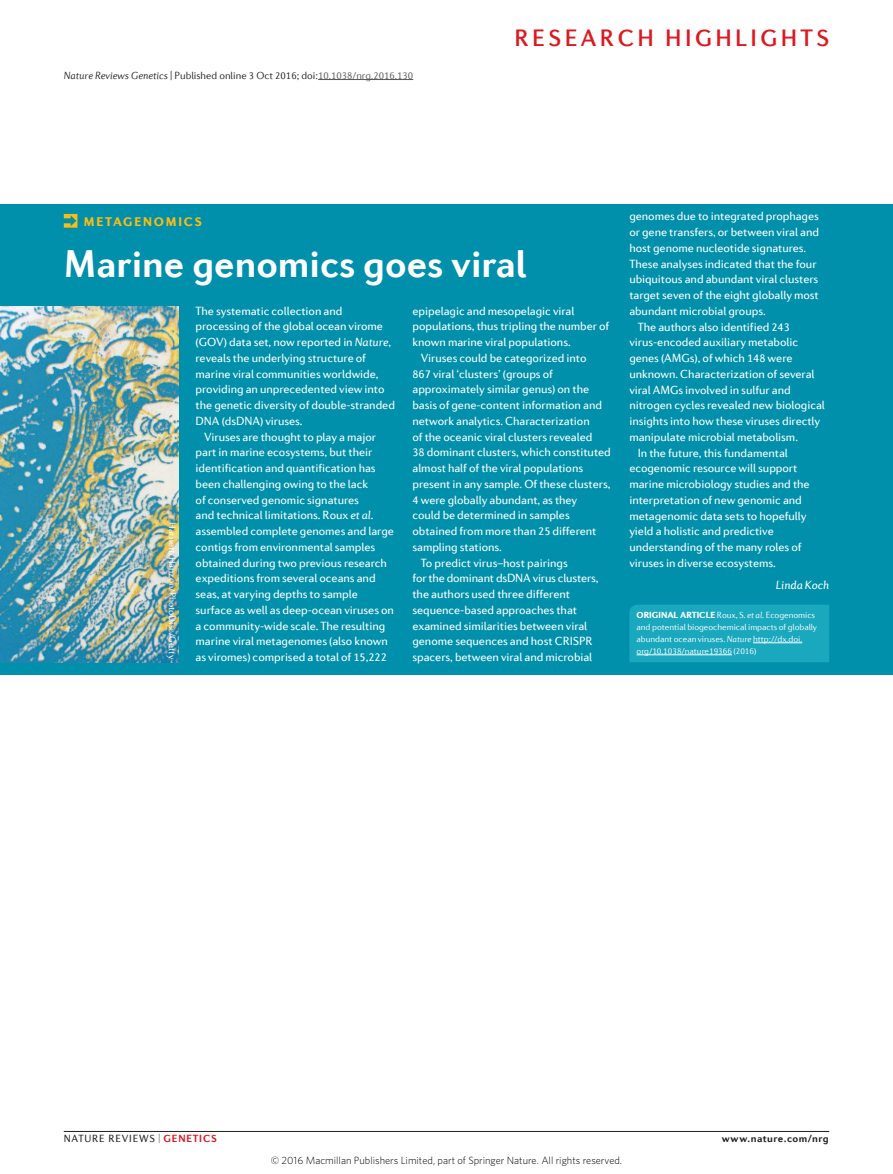
<style>
.page{position:relative;width:893px;height:1174px;background:#fff}
.page>*{position:absolute;margin:0;border:0;box-sizing:border-box;transform-origin:0 0}
.Title{font:700 39px "Diverda Sans Com";color:#fff}
.t1{font:500 24px "Diverda Sans Com";letter-spacing:.14em;color:#dc1820}
.Strapline{font:900 12.75px "Diverda Sans Com";letter-spacing:.14em;color:#fdbc12}
.Box_white_text{font:12px/15.8px "Diverda Sans Com";letter-spacing:-.005em;color:#fff}
.Box_white_first{font:12px/15.8px "Diverda Sans Com";letter-spacing:-.005em;color:#fff}
.Author_bold_white{font:12px "Diverda Sans Com Italic 2";letter-spacing:-.005em;color:#fff}
.t2{font:300 10.5px "Whitney";color:#000}
.AOP_line{font:300 10.5px "Diverda Sans Com";color:#231f20}
.t3{font:10.5px "Diverda Sans Com";letter-spacing:.075em;color:#231f20}
.t4{font:700 10.5px "Diverda Sans Com";letter-spacing:.045em;color:#231f20}
.Credit_line{font:300 9.75px "Diverda Sans Com";letter-spacing:-.005em;color:#fff}
.Info_box_text{font:300 9px/12px "Diverda Sans Com";letter-spacing:-.005em;color:#fff}
.s1{font-style:italic}
.s2{color:#57585a}
.s3{font-family:"Diverda Sans Com Italic 2"}
.s4{font-weight:900}
.s5{font-weight:700;color:#dc1820}
</style>
<div class="page">
<hr style="left:64px;top:1131px;width:765px;height:1px;background:#231f20">
<div style="left:0;top:204px;width:893px;height:471px;background:#0090ab"></div>
<img style="left:0;top:306px;width:179px;height:356px">
<div style="left:629px;top:605px;width:200px;height:57px;background:#1aa8be"></div>
<hr style="left:753px;top:642px;width:49px;height:1px;background:#fff">
<hr style="left:637px;top:654px;width:95px;height:1px;background:#fff">
<svg style="left:64px;top:214px;width:13px;height:14px"></svg>
<hr style="left:318px;top:79px;width:95px;height:1px;background:#57585a">
<p class="AOP_line" style="left:64px;top:69px;width:351px"><span class="s1">Nature Reviews Genetics</span> | Published online 3 Oct 2016; doi:<span class="s2">10.1038/nrg.2016.130</span></p>
<h2 class="t1" style="left:514px;top:24px;width:316px">RESEARCH HIGHLIGHTS</h2>
<p class="Strapline" style="left:84px;top:214px;width:119px">METAGENOMICS</p>
<p class="Title" style="left:64px;top:240px;width:465px">Marine genomics goes viral</p>
<p class="Credit_line" style="left:178px;top:522px;width:138px;rotate:90deg">Harnett/Hanzon/PhotoDisc/Getty</p>
<p class="Box_white_first" style="left:196px;top:302px;width:201px">The systematic collection and processing of the global ocean virome (GOV) data set, now reported in <span class="s3">Nature</span>, reveals the underlying structure of marine viral communities worldwide, providing an unprecedented view into the genetic diversity of double-stranded DNA (dsDNA) viruses.</p>
<p class="Box_white_text" style="left:196px;top:428px;width:200px;text-indent:9px">Viruses are thought to play a major part in marine ecosystems, but their identification and quantification has been challenging owing to the lack<br>of conserved genomic signatures<br>and technical limitations. Roux <span class="s1">et al. </span>assembled complete genomes and large contigs from environmental samples obtained during two previous research expeditions from several oceans and seas, at varying depths to sample surface as well as deep-ocean viruses on a community-wide scale. The resulting marine viral metagenomes (also known as viromes) comprised a total of 15,222</p>
<p class="Box_white_text" style="left:412px;top:302px;width:198px">epipelagic and mesopelagic viral populations, thus tripling the number of known marine viral populations.</p>
<p class="Box_white_text" style="left:412px;top:350px;width:200px;text-indent:9px">Viruses could be categorized into<br>867 viral ‘clusters’ (groups of approximately similar genus) on the basis of gene-content information and network analytics. Characterization<br>of the oceanic viral clusters revealed<br>38 dominant clusters, which constituted almost half of the viral populations present in any sample. Of these clusters, 4 were globally abundant, as they<br>could be determined in samples obtained from more than 25 different sampling stations.</p>
<p class="Box_white_text" style="left:412px;top:554px;width:188px;text-indent:9px">To predict virus–host pairings<br>for the dominant dsDNA virus clusters, the authors used three different sequence-based approaches that examined similarities between viral genome sequences and host CRISPR spacers, between viral and microbial</p>
<p class="Box_white_text" style="left:629px;top:208px;width:191px">genomes due to integrated prophages or gene transfers, or between viral and host genome nucleotide signatures.<br>These analyses indicated that the four ubiquitous and abundant viral clusters target seven of the eight globally most abundant microbial groups.</p>
<p class="Box_white_text" style="left:629px;top:318px;width:197px;text-indent:9px">The authors also identified 243 virus-encoded auxiliary metabolic genes (AMGs), of which 148 were unknown. Characterization of several viral AMGs involved in sulfur and nitrogen cycles revealed new biological insights into how these viruses directly manipulate microbial metabolism.</p>
<p class="Box_white_text" style="left:629px;top:444px;width:182px;text-indent:9px">In the future, this fundamental ecogenomic resource will support marine microbiology studies and the interpretation of new genomic and metagenomic data sets to hopefully yield a holistic and predictive understanding of the many roles of viruses in diverse ecosystems.</p>
<p class="Author_bold_white" style="left:776px;top:578px;width:55px">Linda Koch</p>
<p class="Info_box_text" style="left:637px;top:609px;width:182px"><span class="s4">ORIGINAL ARTICLE</span> Roux, S. <span class="s1">et al</span>. Ecogenomics and potential biogeochemical impacts of globally abundant ocean viruses. <span class="s1">Nature</span> http://dx.doi. org/10.1038/nature19366 (2016)</p>
<p class="t3" style="left:64px;top:1132px;width:154px">NATURE REVIEWS | <span class="s5">GENETICS</span></p>
<p class="t4" style="left:722px;top:1132px;width:109px">www.nature.com/nrg</p>
<p class="t2" style="left:271px;top:1153px;width:353px">© 2016 Macmillan Publishers Limited, part of Springer Nature. All rights reserved.</p>
</div>
